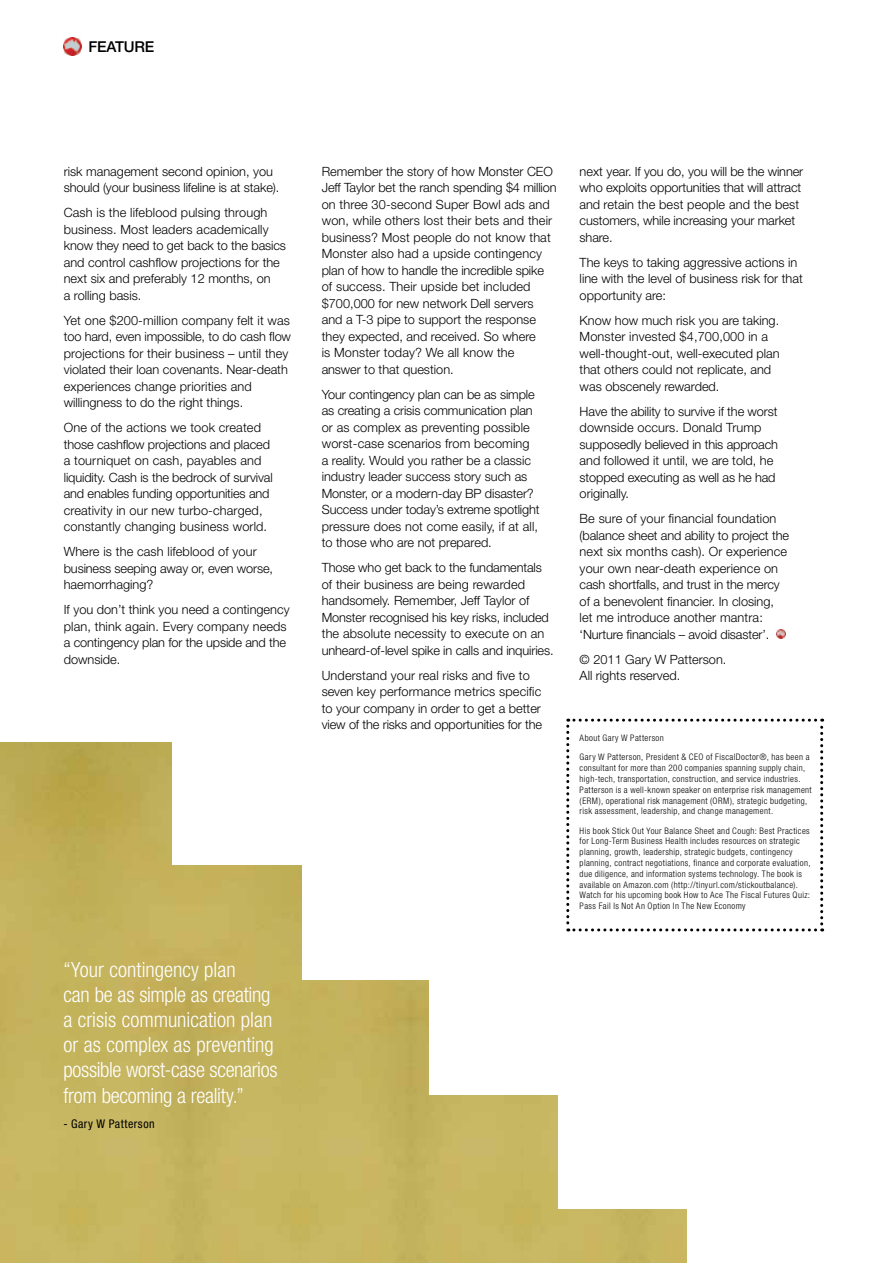
<style>
.page{position:relative;width:893px;height:1263px;background:#fff}
.page>*{position:absolute;margin:0;border:0;box-sizing:border-box;transform-origin:0 0}
.t1{font:300 condensed 21px/25.2px "Helvetica Neue LT Std";letter-spacing:-.01em;color:#fff}
.t2{font:500 15px "Helvetica Neue LT Std";letter-spacing:-.01em;color:#000}
.t3{font:300 12.75px/16.5px "Helvetica Neue LT Std";color:#000}
.t4{font:condensed 12px "Helvetica Neue LT Std";letter-spacing:.04em;color:#000}
.t5{font:300 condensed 9px/10.8px "Helvetica Neue LT Std";letter-spacing:.04em;color:#000}
</style>
<div class="page">
<img style="left:0;top:742px;width:77px;height:521px">
<img style="left:77px;top:742px;width:111px;height:521px">
<div style="left:188px;top:865px;width:111px;height:398px;background:#c4b45f"></div>
<img style="left:299px;top:865px;width:111px;height:398px">
<img style="left:410px;top:980px;width:277px;height:283px">
<div style="left:172px;top:731px;width:721px;height:134px;background:#fff"></div>
<div style="left:302px;top:846px;width:591px;height:134px;background:#fff"></div>
<div style="left:429px;top:961px;width:464px;height:134px;background:#fff"></div>
<div style="left:558px;top:1075px;width:335px;height:134px;background:#fff"></div>
<img style="left:64px;top:38px;width:18px;height:18px">
<svg style="left:566px;top:719px;width:257px;height:212px"></svg>
<svg style="left:776px;top:630px;width:9px;height:9px"></svg>
<p class="t2" style="left:89px;top:38px;width:67px">FEATURE</p>
<p class="t3" style="left:64px;top:163px;width:217px">risk management second opinion, you should (your business lifeline is at stake).</p>
<p class="t3" style="left:64px;top:204px;width:224px">Cash is the lifeblood pulsing through business. Most leaders academically know they need to get back to the basics and control cashflow projections for the next six and preferably 12 months, on<br>a rolling basis.</p>
<p class="t3" style="left:64px;top:312px;width:229px">Yet one $200-million company felt it was too hard, even impossible, to do cash flow projections for their business – until they violated their loan covenants. Near-death experiences change priorities and willingness to do the right things.</p>
<p class="t3" style="left:64px;top:419px;width:210px">One of the actions we took created those cashflow projections and placed a tourniquet on cash, payables and liquidity. Cash is the bedrock of survival and enables funding opportunities and creativity in our new turbo-charged, constantly changing business world.</p>
<p class="t3" style="left:64px;top:543px;width:211px">Where is the cash lifeblood of your business seeping away or, even worse, haemorrhaging?</p>
<p class="t3" style="left:64px;top:601px;width:227px">If you don’t think you need a contingency plan, think again. Every company needs a contingency plan for the upside and the downside.</p>
<h1 class="t1" style="left:63px;top:956px;width:216px">“Your contingency plan<br>can be as simple as creating a crisis communication plan or as complex as preventing possible worst-case scenarios from becoming a reality.”</h1>
<p class="t4" style="left:63px;top:1116px;width:93px">- Gary W Patterson</p>
<p class="t3" style="left:322px;top:163px;width:236px">Remember the story of how Monster CEO Jeff Taylor bet the ranch spending $4 million on three 30-second Super Bowl ads and won, while others lost their bets and their business? Most people do not know that Monster also had a upside contingency plan of how to handle the incredible spike of success. Their upside bet included $700,000 for new network Dell servers and a T-3 pipe to support the response they expected, and received. So where<br>is Monster today? We all know the answer to that question.</p>
<p class="t3" style="left:322px;top:386px;width:219px">Your contingency plan can be as simple as creating a crisis communication plan or as complex as preventing possible worst-case scenarios from becoming<br>a reality. Would you rather be a classic industry leader success story such as Monster, or a modern-day BP disaster?<br>Success under today’s extreme spotlight pressure does not come easily, if at all, to those who are not prepared.</p>
<p class="t3" style="left:322px;top:559px;width:233px">Those who get back to the fundamentals of their business are being rewarded handsomely. Remember, Jeff Taylor of Monster recognised his key risks, included the absolute necessity to execute on an unheard-of-level spike in calls and inquiries.</p>
<p class="t3" style="left:322px;top:667px;width:222px">Understand your real risks and five to seven key performance metrics specific to your company in order to get a better view of the risks and opportunities for the</p>
<p class="t3" style="left:580px;top:163px;width:225px">next year. If you do, you will be the winner who exploits opportunities that will attract and retain the best people and the best customers, while increasing your market share.</p>
<p class="t3" style="left:580px;top:254px;width:225px">The keys to taking aggressive actions in line with the level of business risk for that opportunity are:</p>
<p class="t3" style="left:580px;top:312px;width:202px">Know how much risk you are taking.<br>Monster invested $4,700,000 in a well-thought-out, well-executed plan that others could not replicate, and was obscenely rewarded.</p>
<p class="t3" style="left:580px;top:403px;width:200px">Have the ability to survive if the worst downside occurs. Donald Trump supposedly believed in this approach and followed it until, we are told, he stopped executing as well as he had originally.</p>
<p class="t3" style="left:580px;top:510px;width:211px">Be sure of your financial foundation (balance sheet and ability to project the next six months cash). Or experience your own near-death experience on cash shortfalls, and trust in the mercy of a benevolent financier. In closing, let me introduce another mantra: ‘Nurture financials – avoid disaster’.</p>
<p class="t3" style="left:580px;top:651px;width:148px">© 2011 Gary W Patterson.<br>All rights reserved.</p>
<p class="t5" style="left:580px;top:728px;width:231px;line-height:19.4px">About Gary W Patterson<br>Gary W Patterson, President &amp; CEO of FiscalDoctor®, has been a</p>
<p class="t5" style="left:580px;top:762px;width:234px">consultant for more than 200 companies spanning supply chain, high-tech, transportation, construction, and service industries.<br>Patterson is a well-known speaker on enterprise risk management (ERM), operational risk management (ORM), strategic budgeting, risk assessment, leadership, and change management.</p>
<p class="t5" style="left:580px;top:825px;width:232px">His book Stick Out Your Balance Sheet and Cough: Best Practices for Long-Term Business Health includes resources on strategic planning, growth, leadership, strategic budgets, contingency planning, contract negotiations, finance and corporate evaluation, due diligence, and information systems technology. The book is available on Amazon.com (http://tinyurl.com/stickoutbalance).<br>Watch for his upcoming book How to Ace The Fiscal Futures Quiz:<br>Pass Fail Is Not An Option In The New Economy</p>
</div>
